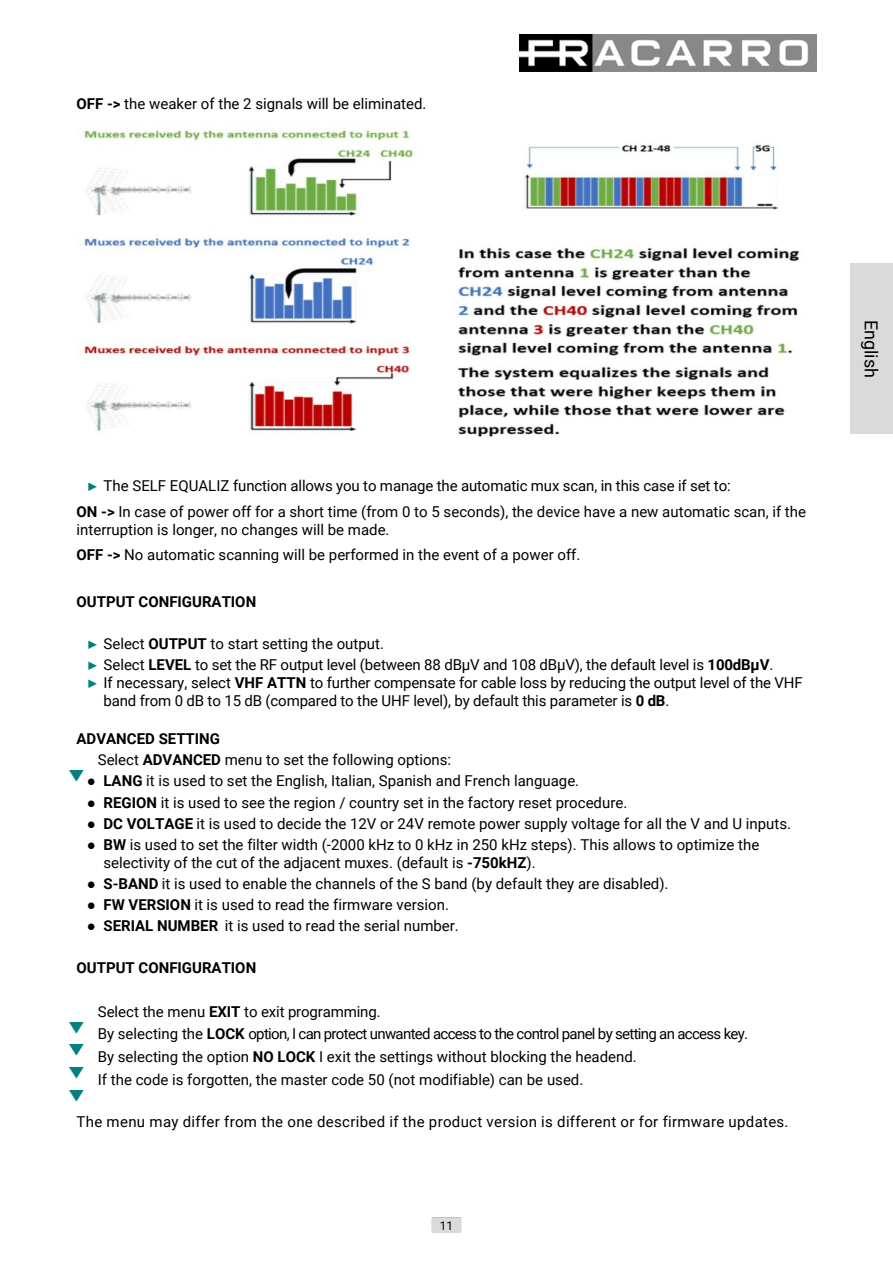
<style>
.page{position:relative;width:893px;height:1263px;background:#fff}
.page>*{position:absolute;margin:0;border:0;box-sizing:border-box;transform-origin:0 0}
.t1{font:18px "Roboto";color:#000}
.t2{font:18px "Malgun Gothic";color:#008080}
.t3{font:15px/25.5px "Roboto";color:#000}
.t4{font:15px "Roboto";letter-spacing:-.045em;color:#000}
.t5{font:15px "Roboto";letter-spacing:.02em;color:#000}
.t6{font:700 15px "Roboto";color:#000}
.t7{font:12px "Roboto";color:#000}
.s1{font-weight:700}
.s2{font-family:"Times New Roman";font-size:12px;color:#008080}
.s3{font-family:"Times New Roman"}
</style>
<div class="page">
<img style="left:519px;top:34px;width:297px;height:37px">
<div style="left:432px;top:1217px;width:29px;height:15px;border:1px solid #9e9e9e"></div>
<div style="left:432px;top:1218px;width:29px;height:14px;background:#dadada"></div>
<img style="left:83px;top:129px;width:717px;height:308px">
<div style="left:850px;top:264px;width:43px;height:170px;background:#dadada"></div>
<p class="t3" style="left:77px;top:92px;width:351px"><span class="s1">OFF -&gt;</span> the weaker of the 2 signals will be eliminated.</p>
<p class="t3" style="left:77px;top:475px;width:731px;text-indent:10px"><span class="s2">►</span> The SELF EQUALIZ function allows you to manage the automatic mux scan, in this case if set to:<br><span class="s1">ON -&gt;</span> In case of power off for a short time (from 0 to 5 seconds), the device have a new automatic scan, if the</p>
<p class="t3" style="left:77px;top:518px;width:505px">interruption is longer, no changes will be made.<br><span class="s1">OFF -&gt;</span> No automatic scanning will be performed in the event of a power off.</p>
<p class="t6" style="left:77px;top:595px;width:181px">OUTPUT CONFIGURATION</p>
<p class="t3" style="left:87px;top:634px;width:688px;line-height:20.9px"><span class="s2">►</span> Select <span class="s1">OUTPUT</span> to start setting the output.<br><span class="s2">►</span> Select <span class="s1">LEVEL</span> to set the RF output level (between 88 dBµV and 108 dBµV), the default level is <span class="s1">100dBµV</span>.</p>
<p class="t3" style="left:104px;top:675px;width:701px;line-height:18px;text-indent:-17px"><span class="s2">►</span> If necessary, select <span class="s1">VHF ATTN</span> to further compensate for cable loss by reducing the output level of the VHF band from 0 dB to 15 dB (compared to the UHF level), by default this parameter is <span class="s1">0 dB</span>.</p>
<p class="t6" style="left:77px;top:733px;width:145px">ADVANCED SETTING</p>
<p class="t2" style="left:68px;top:767px;width:19px">▼</p>
<p class="t3" style="left:98px;top:749px;width:355px">Select <span class="s1">ADVANCED</span> menu to set the following options:</p>
<p class="t3" style="left:87px;top:770px;width:494px"><span class="s3">●</span> <span class="s1">LANG</span> it is used to set the English, Italian, Spanish and French language.</p>
<p class="t3" style="left:87px;top:791px;width:542px"><span class="s3">●</span> <span class="s1">REGION</span> it is used to see the region / country set in the factory reset procedure.</p>
<p class="t3" style="left:87px;top:812px;width:706px"><span class="s3">●</span> <span class="s1">DC VOLTAGE</span> it is used to decide the 12V or 24V remote power supply voltage for all the V and U inputs.</p>
<p class="t3" style="left:104px;top:837px;width:657px;line-height:18px;text-indent:-17px"><span class="s3">●</span> <span class="s1">BW</span> is used to set the filter width (-2000 kHz to 0 kHz in 250 kHz steps). This allows to optimize the selectivity of the cut of the adjacent muxes. (default is <span class="s1">-750kHZ</span>).</p>
<p class="t3" style="left:87px;top:872px;width:583px"><span class="s3">●</span> <span class="s1">S-BAND</span> it is used to enable the channels of the S band (by default they are disabled).</p>
<p class="t3" style="left:87px;top:893px;width:364px"><span class="s3">●</span> <span class="s1">FW VERSION</span> it is used to read the firmware version.</p>
<p class="t3" style="left:87px;top:914px;width:374px"><span class="s3">●</span> <span class="s1">SERIAL NUMBER</span> it is used to read the serial number.</p>
<p class="t6" style="left:77px;top:962px;width:181px">OUTPUT CONFIGURATION</p>
<p class="t3" style="left:98px;top:1000px;width:284px">Select the menu <span class="s1">EXIT</span> to exit programming.</p>
<p class="t2" style="left:68px;top:1018px;width:19px">▼</p>
<p class="t4" style="left:98px;top:1028px;width:652px">By selecting the <span class="s1">LOCK</span> option, I can protect unwanted access to the control panel by setting an access key.</p>
<p class="t2" style="left:68px;top:1041px;width:19px">▼</p>
<p class="t3" style="left:98px;top:1045px;width:541px">By selecting the option <span class="s1">NO LOCK</span> I exit the settings without blocking the headend.</p>
<p class="t2" style="left:68px;top:1063px;width:19px">▼</p>
<p class="t3" style="left:98px;top:1068px;width:487px">If the code is forgotten, the master code 50 (not modifiable) can be used.</p>
<p class="t5" style="left:77px;top:1116px;width:713px">The menu may differ from the one described if the product version is different or for firmware updates.</p>
<p class="t2" style="left:68px;top:1086px;width:19px">▼</p>
<p class="t7" style="left:440px;top:1220px;width:15px">11</p>
<p class="t1" style="left:878px;top:320px;width:60px;rotate:90deg">English</p>
</div>
